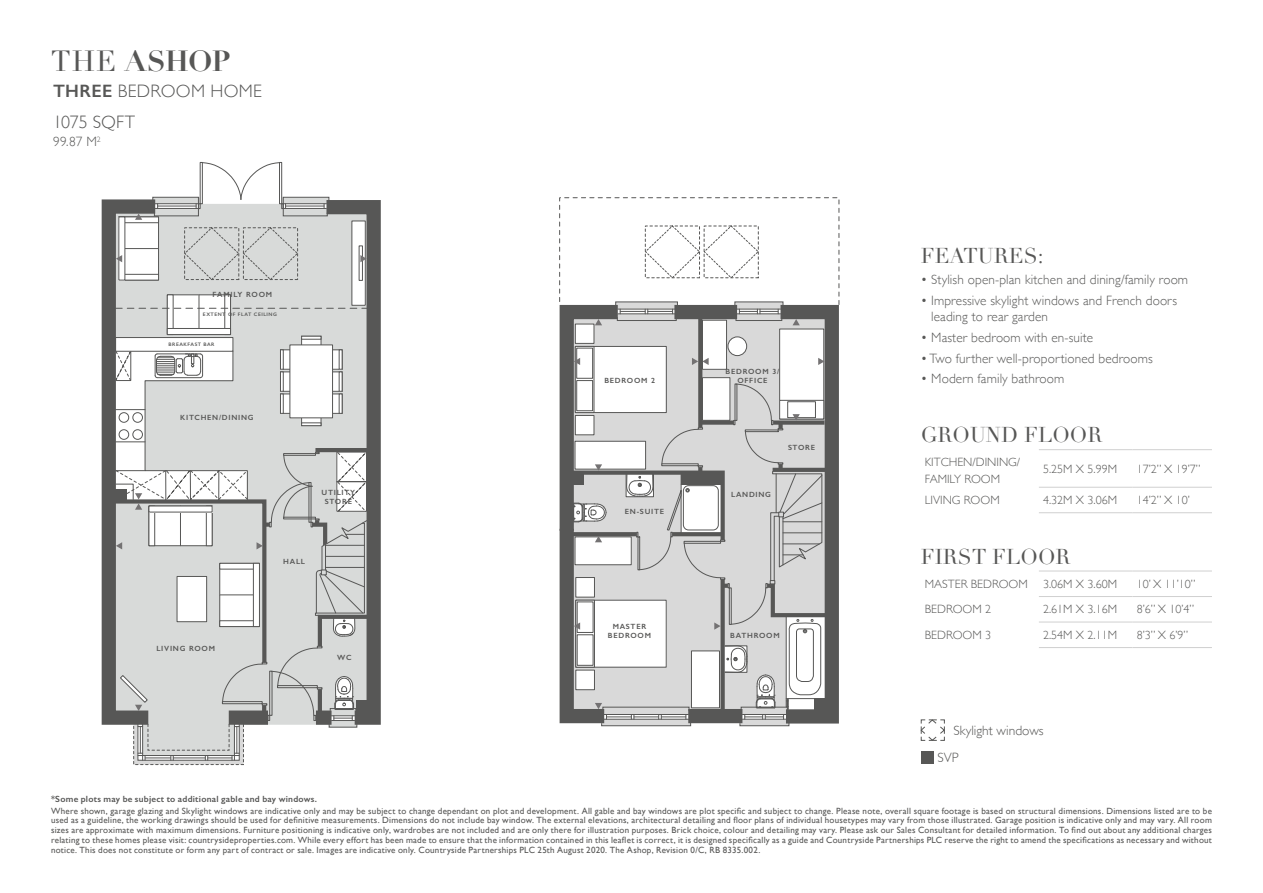
<style>
.page{position:relative;width:1263px;height:893px;background:#fff}
.page>*{position:absolute;margin:0;border:0;box-sizing:border-box;transform-origin:0 0}
.t1{font:700 28.5px "Didot";letter-spacing:-.015em;color:#575756}
.t2{font:21px "Didot";color:#575756}
.t3{font:300 18px "Gill Sans";letter-spacing:.01em;color:#575756}
.t4{font:300 13.5px/16.5px "Gill Sans";letter-spacing:.01em;color:#575756}
.t5{font:300 12px/16.5px "Gill Sans";color:#575756}
.t6{font:9px/9.8px "Gill Sans";letter-spacing:.025em;color:#575756;text-align:justify}
.t7{font:600 9px "Gill Sans";letter-spacing:.025em;color:#575756}
.t8{font:600 7.5px/9px "Gill Sans";letter-spacing:.1em;color:#575756;text-align:center}
.t9{font:600 5.1px "Gill Sans";letter-spacing:.1em;color:#575756}
.s1{font-weight:400}
.s2{font-weight:600}
</style>
<div class="page">
<hr style="left:1039px;top:449px;width:93px;height:1px;background:#d0d0d0">
<hr style="left:1132px;top:449px;width:80px;height:1px;background:#d0d0d0">
<hr style="left:1039px;top:487px;width:93px;height:1px;background:#d0d0d0">
<hr style="left:1132px;top:487px;width:80px;height:1px;background:#d0d0d0">
<hr style="left:1039px;top:512px;width:93px;height:1px;background:#d0d0d0">
<hr style="left:1132px;top:512px;width:80px;height:1px;background:#d0d0d0">
<hr style="left:1039px;top:571px;width:93px;height:1px;background:#d0d0d0">
<hr style="left:1132px;top:571px;width:80px;height:1px;background:#d0d0d0">
<hr style="left:1039px;top:596px;width:93px;height:1px;background:#d0d0d0">
<hr style="left:1132px;top:596px;width:80px;height:1px;background:#d0d0d0">
<hr style="left:1039px;top:622px;width:93px;height:1px;background:#d0d0d0">
<hr style="left:1132px;top:622px;width:80px;height:1px;background:#d0d0d0">
<hr style="left:1039px;top:647px;width:93px;height:1px;background:#d0d0d0">
<hr style="left:1132px;top:647px;width:80px;height:1px;background:#d0d0d0">
<svg style="left:920px;top:719px;width:25px;height:22px"></svg>
<svg style="left:101px;top:162px;width:280px;height:603px"></svg>
<svg style="left:559px;top:300px;width:281px;height:427px"></svg>
<svg style="left:645px;top:225px;width:114px;height:53px"></svg>
<div style="left:921px;top:751px;width:13px;height:13px;background:#575756"></div>
<h1 class="t1" style="left:51px;top:43px;width:181px"><span class="s1">THE</span> ASHOP</h1>
<h3 class="t3" style="left:53px;top:77px;width:210px"><span class="s2">THREE</span> BEDROOM HOME</h3>
<h3 class="t3" style="left:53px;top:108px;width:83px">1075 SQFT</h3>
<h3 class="t4" style="left:53px;top:133px;width:49px">99.87 M<sup>2</sup></h3>
<p class="t8" style="left:213px;top:289px;width:61px">FAMILY ROOM</p>
<p class="t9" style="left:203px;top:311px;width:75px">EXTENT OF FLAT CEILING</p>
<p class="t9" style="left:169px;top:341px;width:47px">BREAKFAST BAR</p>
<p class="t8" style="left:180px;top:412px;width:75px">KITCHEN/DINING</p>
<p class="t8" style="left:321px;top:487px;width:35px">UTILITY<br>STORE</p>
<p class="t8" style="left:283px;top:557px;width:23px">HALL</p>
<p class="t8" style="left:156px;top:644px;width:60px">LIVING ROOM</p>
<p class="t8" style="left:337px;top:653px;width:16px">WC</p>
<p class="t8" style="left:604px;top:375px;width:52px">BEDROOM 2</p>
<p class="t8" style="left:625px;top:507px;width:41px">EN-SUITE</p>
<p class="t8" style="left:726px;top:366px;width:55px">BEDROOM 3/<br>OFFICE</p>
<p class="t8" style="left:731px;top:490px;width:41px">LANDING</p>
<p class="t8" style="left:788px;top:443px;width:29px">STORE</p>
<p class="t8" style="left:608px;top:622px;width:45px">MASTER<br>BEDROOM</p>
<p class="t8" style="left:730px;top:631px;width:51px">BATHROOM</p>
<h2 class="t2" style="left:921px;top:243px;width:124px">FEATURES:</h2>
<h3 class="t4" style="left:921px;top:271px;width:269px">• Stylish open-plan kitchen and dining/family room</h3>
<h3 class="t4" style="left:931px;top:291px;width:247px;text-indent:-11px">• Impressive skylight windows and French doors leading to rear garden</h3>
<h3 class="t4" style="left:921px;top:329px;width:174px">• Master bedroom with en-suite</h3>
<h3 class="t4" style="left:921px;top:349px;width:234px">• Two further well-proportioned bedrooms</h3>
<h3 class="t4" style="left:921px;top:370px;width:145px">• Modern family bathroom</h3>
<h2 class="t2" style="left:921px;top:422px;width:183px">GROUND FLOOR</h2>
<h3 class="t5" style="left:925px;top:454px;width:97px">KITCHEN/DINING/<br>FAMILY ROOM</h3>
<h3 class="t5" style="left:1043px;top:460px;width:75px">5.25M X 5.99M</h3>
<h3 class="t5" style="left:1137px;top:460px;width:65px">17’2” X 19’7”</h3>
<h3 class="t5" style="left:925px;top:491px;width:76px">LIVING ROOM</h3>
<h3 class="t5" style="left:1043px;top:491px;width:75px">4.32M X 3.06M</h3>
<h3 class="t5" style="left:1137px;top:491px;width:54px">14’2” X 10’</h3>
<h2 class="t2" style="left:921px;top:544px;width:152px">FIRST FLOOR</h2>
<h3 class="t5" style="left:925px;top:575px;width:104px">MASTER BEDROOM</h3>
<h3 class="t5" style="left:1043px;top:575px;width:75px">3.06M X 3.60M</h3>
<h3 class="t5" style="left:1137px;top:575px;width:60px">10’ X 11’10”</h3>
<h3 class="t5" style="left:925px;top:601px;width:68px">BEDROOM 2</h3>
<h3 class="t5" style="left:1043px;top:601px;width:75px">2.61M X 3.16M</h3>
<h3 class="t5" style="left:1137px;top:601px;width:59px">8’6” X 10’4”</h3>
<h3 class="t5" style="left:925px;top:626px;width:68px">BEDROOM 3</h3>
<h3 class="t5" style="left:1043px;top:626px;width:75px">2.54M X 2.11M</h3>
<h3 class="t5" style="left:1137px;top:626px;width:53px">8’3” X 6’9”</h3>
<h3 class="t4" style="left:954px;top:722px;width:92px">Skylight windows</h3>
<h3 class="t4" style="left:937px;top:749px;width:23px">SVP</h3>
<p class="t7" style="left:51px;top:793px;width:267px">*Some plots may be subject to additional gable and bay windows.</p>
<p class="t6" style="left:51px;top:806px;width:1162px">Where shown, garage glazing and Skylight windows are indicative only and may be subject to change dependant on plot and development. All gable and bay windows are plot specific and subject to change. Please note, overall square footage is based on structural dimensions. Dimensions listed are to be used as a guideline, the working drawings should be used for definitive measurements. Dimensions do not include bay window. The external elevations, architectural detailing and floor plans of individual housetypes may vary from those illustrated. Garage position is indicative only and may vary. All room sizes are approximate with maximum dimensions. Furniture positioning is indicative only, wardrobes are not included and are only there for illustration purposes. Brick choice, colour and detailing may vary. Please ask our Sales Consultant for detailed information. To find out about any additional charges relating to these homes please visit: countrysideproperties.com. While every effort has been made to ensure that the information contained in this leaflet is correct, it is designed specifically as a guide and Countryside Partnerships PLC reserve the right to amend the specifications as necessary and without notice. This does not constitute or form any part of contract or sale. Images are indicative only. Countryside Partnerships PLC 25th August 2020. The Ashop, Revision 0/C, RB 8335.002.</p>
</div>
